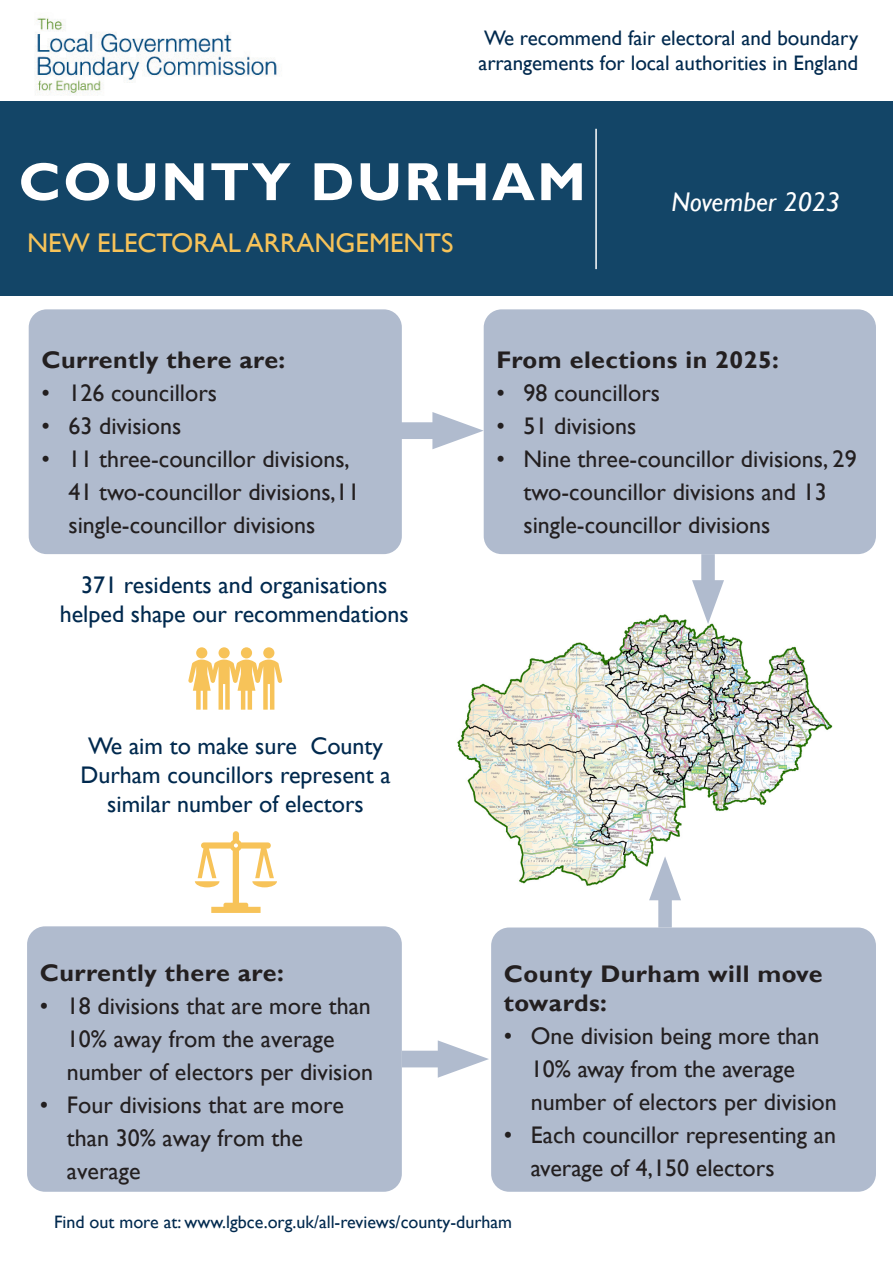
<style>
.page{position:relative;width:893px;height:1263px;background:#fff}
.page>*{position:absolute;margin:0;border:0;box-sizing:border-box;transform-origin:0 0}
.t1{font:700 54px "Gill Sans";letter-spacing:.04em;color:#fff}
.t2{font:27px "Gill Sans";color:#f7c359}
.t3{font:italic 27px "Gill Sans";color:#fff}
.t4{font:24px/33px "Gill Sans";color:#231f20}
.t5{font:24px/28.8px "Gill Sans";color:#00294e;text-align:center}
.t6{font:700 24px/28.8px "Gill Sans";letter-spacing:.02em;color:#231f20;scale:1.04 1}
.t7{font:21px/25.2px "Gill Sans";color:#00294e}
.t8{font:18px "Gill Sans";color:#00294e}
</style>
<div class="page">
<img style="left:457px;top:614px;width:376px;height:287px">
<div style="left:27px;top:926px;width:375px;height:266px;background:#b0bbce;border-radius:18px"></div>
<div style="left:29px;top:309px;width:373px;height:245px;background:#b0bbce;border-radius:18px"></div>
<div style="left:484px;top:309px;width:392px;height:245px;background:#b0bbce;border-radius:18px"></div>
<img style="left:29px;top:17px;width:257px;height:85px">
<div style="left:0;top:102px;width:893px;height:194px;background:#134567"></div>
<hr style="left:595px;top:129px;width:2px;height:140px;background:#fff">
<div style="left:701px;top:554px;width:14px;height:44px;background:#b0bbce"></div>
<svg style="left:692px;top:580px;width:32px;height:44px"></svg>
<svg style="left:195px;top:831px;width:82px;height:82px"></svg>
<div style="left:263px;top:647px;width:11px;height:11px;background:#f7c359;border-radius:50%"></div>
<div style="left:196px;top:647px;width:11px;height:11px;background:#f7c359;border-radius:50%"></div>
<div style="left:241px;top:647px;width:11px;height:11px;background:#f7c359;border-radius:50%"></div>
<div style="left:219px;top:647px;width:11px;height:11px;background:#f7c359;border-radius:50%"></div>
<svg style="left:188px;top:659px;width:94px;height:51px"></svg>
<div style="left:396px;top:422px;width:57px;height:17px;background:#b0bbce"></div>
<svg style="left:432px;top:412px;width:52px;height:37px"></svg>
<div style="left:402px;top:1051px;width:57px;height:16px;background:#b0bbce"></div>
<svg style="left:438px;top:1040px;width:51px;height:38px"></svg>
<div style="left:491px;top:927px;width:385px;height:265px;background:#b0bbce;border-radius:18px"></div>
<div style="left:658px;top:882px;width:14px;height:45px;background:#b0bbce"></div>
<svg style="left:649px;top:856px;width:32px;height:44px"></svg>
<p class="t7" style="left:478px;top:25px;width:381px">We recommend fair electoral and boundary arrangements for local authorities in England</p>
<p class="t1" style="left:19px;top:149px;width:569px">COUNTY DURHAM</p>
<p class="t2" style="left:27px;top:227px;width:428px">NEW ELECTORAL ARRANGEMENTS</p>
<p class="t3" style="left:671px;top:186px;width:170px">November 2023</p>
<p class="t6" style="left:41px;top:346px;width:236px">Currently there are:</p>
<p class="t4" style="left:41px;top:376px;width:177px">• 126 councillors</p>
<p class="t4" style="left:41px;top:409px;width:141px">• 63 divisions</p>
<p class="t4" style="left:68px;top:442px;width:293px;text-indent:-27px">• 11 three-councillor divisions,<br>41 two-councillor divisions,11 single-councillor divisions</p>
<p class="t5" style="left:60px;top:571px;width:350px">371 residents and organisations helped shape our recommendations</p>
<p class="t5" style="left:80px;top:732px;width:312px">We aim to make sure County<br>Durham councillors represent a similar number of electors</p>
<p class="t6" style="left:40px;top:959px;width:236px">Currently there are:</p>
<p class="t4" style="left:67px;top:990px;width:308px;text-indent:-27px">• 18 divisions that are more than<br>10% away from the average number of electors per division</p>
<p class="t4" style="left:67px;top:1089px;width:279px;text-indent:-27px">• Four divisions that are more than 30% away from the average</p>
<p class="t6" style="left:496px;top:346px;width:273px">From elections in 2025:</p>
<p class="t4" style="left:496px;top:376px;width:165px">• 98 councillors</p>
<p class="t4" style="left:496px;top:409px;width:141px">• 51 divisions</p>
<p class="t4" style="left:523px;top:442px;width:335px;text-indent:-27px">• Nine three-councillor divisions, 29 two-councillor divisions and 13 single-councillor divisions</p>
<p class="t6" style="left:504px;top:960px;width:308px">County Durham will move towards:</p>
<p class="t4" style="left:531px;top:1020px;width:307px;text-indent:-27px">• One division being more than<br>10% away from the average number of electors per division</p>
<p class="t4" style="left:531px;top:1119px;width:307px;text-indent:-27px">• Each councillor representing an average of 4,150 electors</p>
<p class="t8" style="left:54px;top:1211px;width:460px">Find out more at: www.lgbce.org.uk/all-reviews/county-durham</p>
</div>
